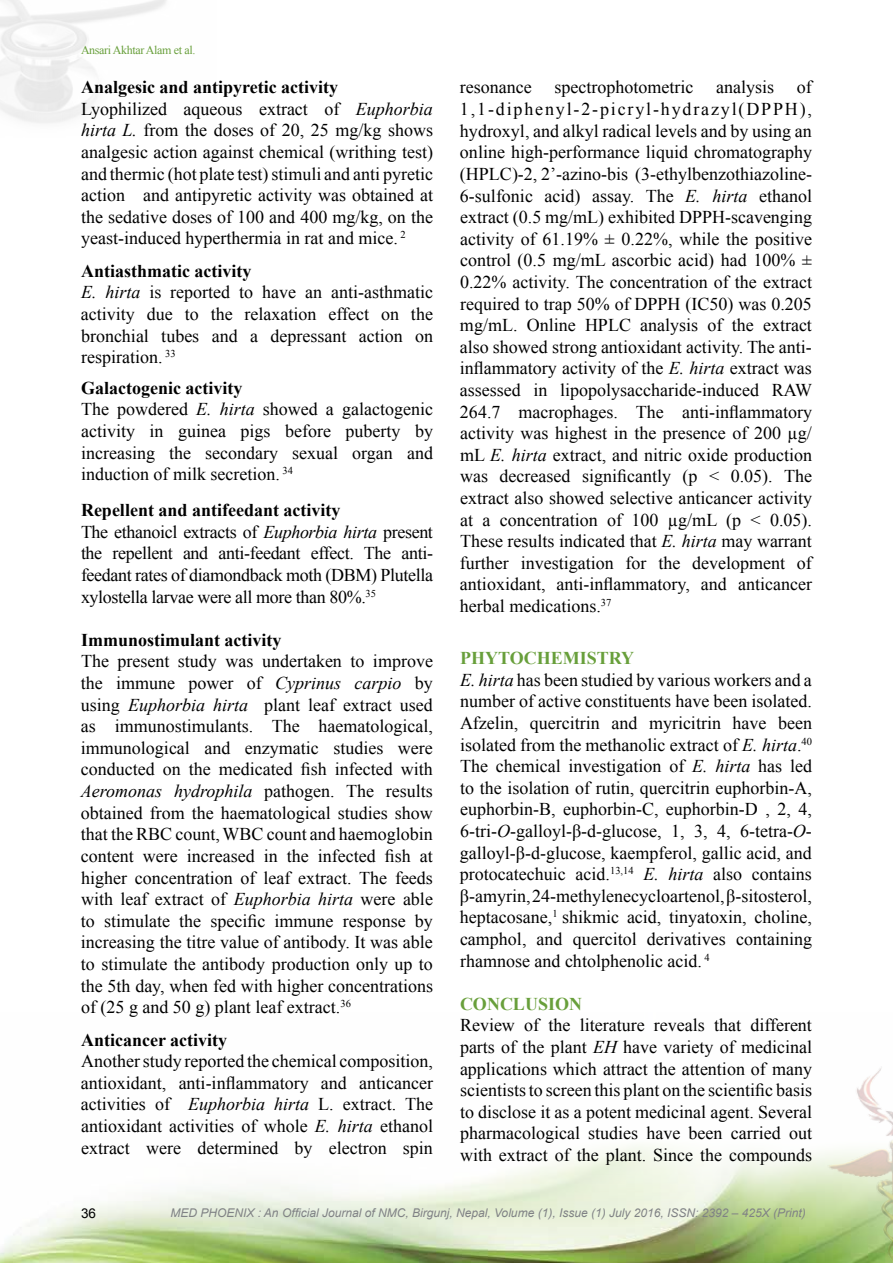
<style>
.page{position:relative;width:893px;height:1263px;background:#fff}
.page>*{position:absolute;margin:0;border:0;box-sizing:border-box;transform-origin:0 0}
.t1{font:18px/21.6px "Times New Roman";color:#000}
.t2{font:18px/21.6px "Times New Roman";letter-spacing:-.02em;color:#000}
.t3{font:700 18px "Times New Roman";color:#000}
.t4{font:700 18px "Times New Roman";color:#689f3b}
.t5{font:13.5px "Arial";color:#000}
.t6{font:italic 12px "Arial";color:#808285}
.t7{font:12px "Times New Roman";letter-spacing:-.03em;color:#689f3b}
.s1{font-weight:700}
.s2{font-style:italic}
.s3{font-weight:700;color:#689f3b}
</style>
<div class="page">
<img style="left:0;top:1145px;width:801px;height:118px">
<img style="left:801px;top:1067px;width:92px;height:196px">
<p class="t7" style="left:81px;top:42px;width:116px">Ansari Akhtar Alam et al.</p>
<p class="t1" style="left:81px;top:76px;width:354px"><span class="s1">Analgesic and antipyretic activity<br></span>Lyophilized aqueous extract of <span class="s2">Euphorbia hirta L.</span> from the doses of 20, 25 mg/kg shows analgesic action against chemical (writhing test) and thermic (hot plate test) stimuli and anti pyretic action and antipyretic activity was obtained at the sedative doses of 100 and 400 mg/kg, on the yeast-induced hyperthermia in rat and mice. <sup>2</sup></p>
<p class="t1" style="left:81px;top:260px;width:353px"><span class="s1">Antiasthmatic activity<br></span><span class="s2">E. hirta</span> is reported to have an anti-asthmatic activity due to the relaxation effect on the bronchial tubes and a depressant action on respiration. <sup>33</sup></p>
<p class="t1" style="left:81px;top:377px;width:354px"><span class="s1">Galactogenic activity<br></span>The powdered <span class="s2">E. hirta</span> showed a galactogenic activity in guinea pigs before puberty by increasing the secondary sexual organ and induction of milk secretion. <sup>34</sup></p>
<p class="t2" style="left:81px;top:499px;width:353px"><span class="s1">Repellent and antifeedant activity<br></span>The ethanoicl extracts of <span class="s2">Euphorbia hirta</span> present the repellent and anti-feedant effect. The anti&shy;feedant rates of diamondback moth (DBM) Plutella xylostella larvae were all more than 80%.<sup>35</sup></p>
<p class="t3" style="left:81px;top:627px;width:202px">Immunostimulant activity</p>
<p class="t1" style="left:81px;top:650px;width:354px;text-align:justify">The present study was undertaken to improve the immune power of <span class="s2">Cyprinus carpio</span> by using <span class="s2">Euphorbia hirta</span> plant leaf extract used as immunostimulants. The haematological, immunological and enzymatic studies were conducted on the medicated fish infected with <span class="s2">Aeromonas hydrophila</span> pathogen. The results obtained from the haematological studies show that the RBC count,WBC count and haemoglobin content were increased in the infected fish at higher concentration of leaf extract. The feeds with leaf extract of <span class="s2">Euphorbia hirta</span> were able to stimulate the specific immune response by increasing the titre value of antibody. It was able to stimulate the antibody production only up to the 5th day, when fed with higher concentrations of (25 g and 50 g) plant leaf extract.<sup>36</sup></p>
<p class="t3" style="left:81px;top:1027px;width:148px">Anticancer activity</p>
<p class="t1" style="left:81px;top:1050px;width:353px;text-align:justify">Anotherstudy reported the chemical composition, antioxidant, anti-inflammatory and anticancer activities of <span class="s2">Euphorbia hirta</span> L. extract. The antioxidant activities of whole <span class="s2">E. hirta</span> ethanol extract were determined by electron spin</p>
<p class="t1" style="left:460px;top:76px;width:73px">resonance</p>
<p class="t1" style="left:555px;top:76px;width:140px">spectrophotometric</p>
<p class="t1" style="left:716px;top:76px;width:59px">analysis</p>
<p class="t1" style="left:460px;top:76px;width:354px;text-align:justify;text-indent:337px">of 1,1-diphenyl-2-picryl-hydrazyl(DPPH), hydroxyl, and alkyl radical levels and by using an online high-performance liquid chromatography (HPLC)-2, 2’-azino-bis (3-ethylbenzothiazoline-6-sulfonic acid) assay. The <span class="s2">E. hirta</span> ethanol extract (0.5 mg/mL) exhibited DPPH-scavenging activity of 61.19% ± 0.22%, while the positive control (0.5 mg/mL ascorbic acid) had 100% ± 0.22% activity. The concentration of the extract required to trap 50% of DPPH (IC50) was 0.205 mg/mL. Online HPLC analysis of the extract also showed strong antioxidant activity. The anti&shy;inflammatory activity of the <span class="s2">E. hirta</span> extract was assessed in lipopolysaccharide-induced RAW 264.7 macrophages. The anti-inflammatory activity was highest in the presence of 200 µg/ mL <span class="s2">E. hirta</span> extract, and nitric oxide production was decreased significantly (p &lt; 0.05). The extract also showed selective anticancer activity at a concentration of 100 µg/mL (p &lt; 0.05).<br>These results indicated that <span class="s2">E. hirta</span> may warrant further investigation for the development of antioxidant, anti-inflammatory, and anticancer herbal medications.<sup>37</sup></p>
<p class="t4" style="left:460px;top:646px;width:77px">Phytochemist</p>
<p class="t1" style="left:460px;top:647px;width:354px;text-indent:149px"><span class="s3">ry<br></span><span class="s2">E. hirta</span> has been studied by various workers and a number of active constituents have been isolated.<br>Afzelin, quercitrin and myricitrin have been isolated from the methanolic extract of <span class="s2">E. hirta</span>.<sup>40<br></sup>The chemical investigation of <span class="s2">E. hirta</span> has led to the isolation of rutin, quercitrin euphorbin-A, euphorbin-B, euphorbin-C, euphorbin-D , 2, 4, 6-tri-<span class="s2">O</span>-galloyl-β-d-glucose, 1, 3, 4, 6-tetra-<span class="s2">O&shy;</span>galloyl-β-d-glucose, kaempferol, gallic acid, and protocatechuic acid.<sup>13,14</sup> <span class="s2">E. hirta</span> also contains β-amyrin,24-methylenecycloartenol,β-sitosterol, heptacosane,<sup>1</sup> shikmic acid, tinyatoxin, choline, camphol, and quercitol derivatives containing rhamnose and chtolphenolic acid. <sup>4</sup></p>
<p class="t4" style="left:460px;top:991px;width:41px">Concl</p>
<p class="t4" style="left:525px;top:991px;width:56px">usion</p>
<p class="t1" style="left:460px;top:1014px;width:354px;text-align:justify">Review of the literature reveals that different parts of the plant <span class="s2">EH</span> have variety of medicinal applications which attract the attention of many scientists to screen this plant on the scientific basis to disclose it as a potent medicinal agent. Several pharmacological studies have been carried out with extract of the plant. Since the compounds</p>
<p class="t5" style="left:81px;top:1205px;width:17px">36</p>
<p class="t6" style="left:170px;top:1205px;width:637px">MED PHoenix : An Official Journal of NMC, Birgunj, Nepal, Volume (1), Issue (1) July 2016, ISSN: 2392 – 425X (Print)</p>
</div>
